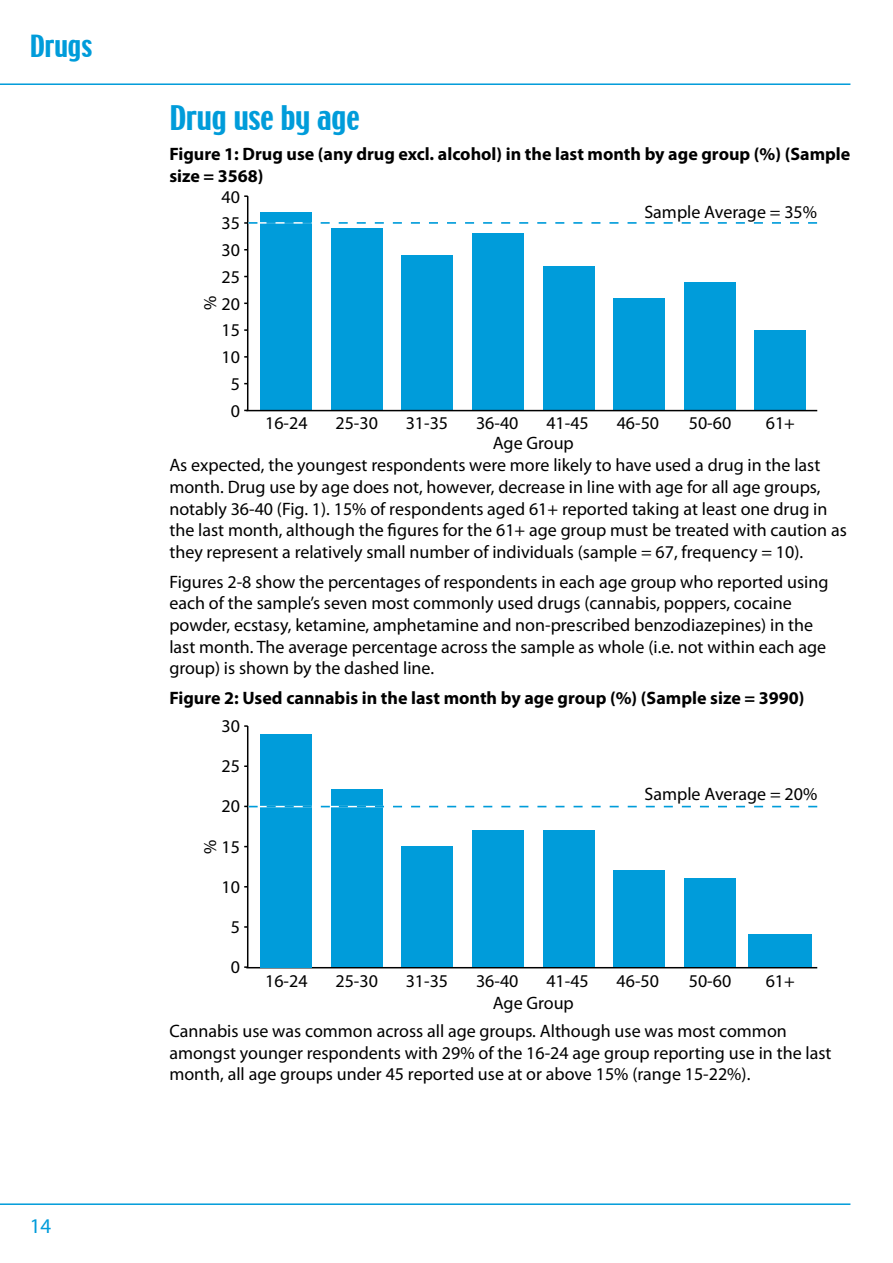
<style>
.page{position:relative;width:893px;height:1263px;background:#fff}
.page>*{position:absolute;margin:0;border:0;box-sizing:border-box;transform-origin:0 0}
.t1{font:30px "Techno";color:#009cda}
.t2{font:27px "Techno";color:#009cda}
.t3{font:21px "Myriad Pro";color:#009cda}
.t4{font:18px/21.6px "Myriad Pro";color:#000}
.t5{font:700 18px/21.6px "Myriad Pro";color:#000}
</style>
<div class="page">
<hr style="left:0;top:83px;width:850px;height:2px;background:#009cda">
<hr style="left:0;top:1203px;width:850px;height:2px;background:#009cda">
<hr style="left:246px;top:967px;width:571px;height:1px;background:#000">
<hr style="left:247px;top:726px;width:1px;height:241px;background:#000">
<div style="left:748px;top:934px;width:64px;height:33px;background:#009cda"></div>
<div style="left:684px;top:878px;width:51px;height:89px;background:#009cda"></div>
<div style="left:614px;top:870px;width:51px;height:97px;background:#009cda"></div>
<div style="left:543px;top:830px;width:51px;height:137px;background:#009cda"></div>
<div style="left:473px;top:830px;width:51px;height:137px;background:#009cda"></div>
<div style="left:402px;top:846px;width:51px;height:121px;background:#009cda"></div>
<div style="left:331px;top:790px;width:51px;height:177px;background:#009cda"></div>
<div style="left:261px;top:734px;width:51px;height:233px;background:#009cda"></div>
<svg style="left:244px;top:806px;width:573px;height:1px"></svg>
<hr style="left:247px;top:196px;width:1px;height:214px;background:#000">
<div style="left:755px;top:330px;width:51px;height:81px;background:#009cda"></div>
<div style="left:684px;top:282px;width:51px;height:129px;background:#009cda"></div>
<div style="left:614px;top:298px;width:51px;height:113px;background:#009cda"></div>
<div style="left:543px;top:266px;width:51px;height:145px;background:#009cda"></div>
<div style="left:473px;top:233px;width:51px;height:178px;background:#009cda"></div>
<div style="left:402px;top:255px;width:51px;height:156px;background:#009cda"></div>
<div style="left:331px;top:228px;width:51px;height:183px;background:#009cda"></div>
<div style="left:261px;top:212px;width:51px;height:199px;background:#009cda"></div>
<hr style="left:246px;top:410px;width:571px;height:1px;background:#000">
<svg style="left:244px;top:222px;width:573px;height:2px"></svg>
<h2 class="t2" style="left:30px;top:28px;width:64px">Drugs</h2>
<p class="t3" style="left:30px;top:1213px;width:22px">11</p>
<h1 class="t1" style="left:169px;top:98px;width:192px">Drug use by age</h1>
<p class="t5" style="left:169px;top:143px;width:682px">Figure 1: Drug use (any drug excl. alcohol) in the last month by age group (%) (Sample size = 3568)</p>
<p class="t4" style="left:221px;top:186px;width:20px">40</p>
<p class="t4" style="left:221px;top:212px;width:20px">35</p>
<p class="t4" style="left:221px;top:239px;width:20px">30</p>
<p class="t4" style="left:221px;top:266px;width:20px">25</p>
<p class="t4" style="left:199px;top:310px;width:16px;rotate:-90deg">%</p>
<p class="t4" style="left:221px;top:292px;width:20px">20</p>
<p class="t4" style="left:221px;top:319px;width:20px">15</p>
<p class="t4" style="left:221px;top:346px;width:20px">10</p>
<p class="t4" style="left:231px;top:373px;width:11px">5</p>
<p class="t4" style="left:231px;top:399px;width:11px">0</p>
<p class="t4" style="left:265px;top:412px;width:44px">16-24</p>
<p class="t4" style="left:644px;top:201px;width:174px">Sample Average = 35%</p>
<p class="t4" style="left:335px;top:412px;width:44px">25-30</p>
<p class="t4" style="left:406px;top:412px;width:44px">31-35</p>
<p class="t4" style="left:476px;top:412px;width:44px">36-40</p>
<p class="t4" style="left:546px;top:412px;width:44px">41-45</p>
<p class="t4" style="left:617px;top:412px;width:44px">46-50</p>
<p class="t4" style="left:689px;top:412px;width:44px">50-60</p>
<p class="t4" style="left:766px;top:412px;width:31px">61+</p>
<p class="t4" style="left:493px;top:431px;width:83px">Age Group</p>
<p class="t4" style="left:169px;top:454px;width:679px">As expected, the youngest respondents were more likely to have used a drug in the last month. Drug use by age does not, however, decrease in line with age for all age groups, notably 36-40 (Fig. 1). 15% of respondents aged 61+ reported taking at least one drug in the last month, although the figures for the 61+ age group must be treated with caution as they represent a relatively small number of individuals (sample = 67, frequency = 10).</p>
<p class="t4" style="left:169px;top:571px;width:661px">Figures 2-8 show the percentages of respondents in each age group who reported using each of the sample’s seven most commonly used drugs (cannabis, poppers, cocaine powder, ecstasy, ketamine, amphetamine and non-prescribed benzodiazepines) in the last month. The average percentage across the sample as whole (i.e. not within each age group) is shown by the dashed line.</p>
<p class="t5" style="left:169px;top:687px;width:637px">Figure 2: Used cannabis in the last month by age group (%) (Sample size = 3990)</p>
<p class="t4" style="left:221px;top:715px;width:20px">30</p>
<p class="t4" style="left:221px;top:755px;width:20px">25</p>
<p class="t4" style="left:221px;top:795px;width:20px">20</p>
<p class="t4" style="left:199px;top:853px;width:16px;rotate:-90deg">%</p>
<p class="t4" style="left:221px;top:835px;width:20px">15</p>
<p class="t4" style="left:221px;top:875px;width:20px">10</p>
<p class="t4" style="left:231px;top:915px;width:11px">5</p>
<p class="t4" style="left:231px;top:956px;width:11px">0</p>
<p class="t4" style="left:265px;top:970px;width:44px">16-24</p>
<p class="t4" style="left:644px;top:782px;width:174px">Sample Average = 20%</p>
<p class="t4" style="left:335px;top:970px;width:44px">25-30</p>
<p class="t4" style="left:406px;top:970px;width:44px">31-35</p>
<p class="t4" style="left:476px;top:970px;width:44px">36-40</p>
<p class="t4" style="left:546px;top:970px;width:44px">41-45</p>
<p class="t4" style="left:617px;top:970px;width:44px">46-50</p>
<p class="t4" style="left:689px;top:970px;width:44px">50-60</p>
<p class="t4" style="left:766px;top:970px;width:31px">61+</p>
<p class="t4" style="left:493px;top:992px;width:83px">Age Group</p>
<p class="t4" style="left:169px;top:1020px;width:664px">Cannabis use was common across all age groups. Although use was most common amongst younger respondents with 29% of the 16-24 age group reporting use in the last month, all age groups under 45 reported use at or above 15% (range 15-22%).</p>
</div>
